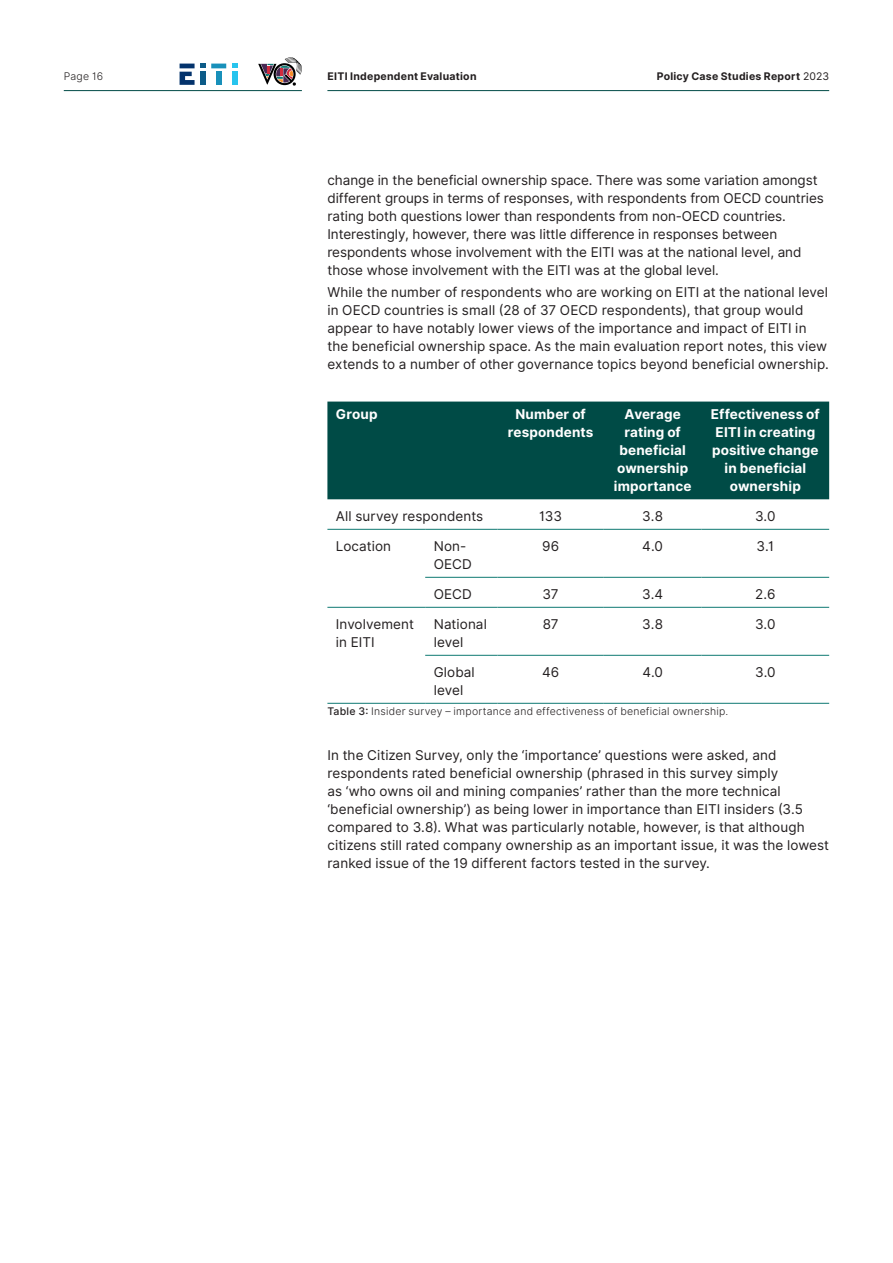
<style>
.page{position:relative;width:893px;height:1263px;background:#fff}
.page>*{position:absolute;margin:0;border:0;box-sizing:border-box;transform-origin:0 0}
.t1{font:13.5px/18px "Inter";color:#231f20}
.t2{font:700 13.5px/18px "Inter";letter-spacing:.01em;color:#fff;text-align:center}
.t3{font:10.5px "Inter Light BETA";letter-spacing:.02em;color:#231f20}
.t4{font:700 10.5px "Inter";letter-spacing:.025em;color:#231f20}
.s1{font-weight:400}
.s2{font-family:"Inter";font-weight:500}
</style>
<div class="page">
<div style="left:327px;top:402px;width:502px;height:97px;background:#004b46"></div>
<hr style="left:327px;top:529px;width:98px;height:1px;background:#0e7972">
<hr style="left:425px;top:529px;width:72px;height:1px;background:#0e7972">
<hr style="left:497px;top:529px;width:107px;height:1px;background:#0e7972">
<hr style="left:604px;top:529px;width:98px;height:1px;background:#0e7972">
<hr style="left:702px;top:529px;width:127px;height:1px;background:#0e7972">
<hr style="left:425px;top:577px;width:72px;height:1px;background:#0e7972">
<hr style="left:497px;top:577px;width:107px;height:1px;background:#0e7972">
<hr style="left:604px;top:577px;width:98px;height:1px;background:#0e7972">
<hr style="left:702px;top:577px;width:127px;height:1px;background:#0e7972">
<hr style="left:327px;top:607px;width:98px;height:1px;background:#0e7972">
<hr style="left:425px;top:607px;width:72px;height:1px;background:#0e7972">
<hr style="left:497px;top:607px;width:107px;height:1px;background:#0e7972">
<hr style="left:604px;top:607px;width:98px;height:1px;background:#0e7972">
<hr style="left:702px;top:607px;width:127px;height:1px;background:#0e7972">
<hr style="left:425px;top:655px;width:72px;height:1px;background:#0e7972">
<hr style="left:497px;top:655px;width:107px;height:1px;background:#0e7972">
<hr style="left:604px;top:655px;width:98px;height:1px;background:#0e7972">
<hr style="left:702px;top:655px;width:127px;height:1px;background:#0e7972">
<hr style="left:327px;top:703px;width:98px;height:1px;background:#0e7972">
<hr style="left:425px;top:703px;width:72px;height:1px;background:#0e7972">
<hr style="left:497px;top:703px;width:107px;height:1px;background:#0e7972">
<hr style="left:604px;top:703px;width:98px;height:1px;background:#0e7972">
<hr style="left:702px;top:703px;width:127px;height:1px;background:#0e7972">
<hr style="left:64px;top:90px;width:238px;height:1px;background:#004b46">
<hr style="left:327px;top:90px;width:502px;height:1px;background:#004b46">
<svg style="left:258px;top:57px;width:44px;height:29px"></svg>
<svg style="left:180px;top:64px;width:46px;height:21px"></svg>
<div style="left:216px;top:72px;width:6px;height:13px;background:#1890ba"></div>
<svg style="left:232px;top:64px;width:5px;height:4px"></svg>
<div style="left:232px;top:72px;width:5px;height:13px;background:#27c4ee"></div>
<p class="t3" style="left:64px;top:69px;width:41px">Page 16</p>
<p class="t4" style="left:327px;top:69px;width:151px">EITI Independent Evaluation</p>
<p class="t4" style="left:657px;top:69px;width:174px">Policy Case Studies Report <span class="s1">2023</span></p>
<p class="t1" style="left:327px;top:171px;width:498px">change in the beneficial ownership space. There was some variation amongst different groups in terms of responses, with respondents from OECD countries rating both questions lower than respondents from non-OECD countries.<br>Interestingly, however, there was little difference in responses between respondents whose involvement with the EITI was at the national level, and those whose involvement with the EITI was at the global level.</p>
<p class="t1" style="left:327px;top:283px;width:503px">While the number of respondents who are working on EITI at the national level in OECD countries is small (28 of 37 OECD respondents), that group would appear to have notably lower views of the importance and impact of EITI in the beneficial ownership space. As the main evaluation report notes, this view extends to a number of other governance topics beyond beneficial ownership.</p>
<p class="t2" style="left:336px;top:405px;width:43px">Group</p>
<p class="t2" style="left:508px;top:405px;width:87px">Number of respondents</p>
<p class="t2" style="left:614px;top:405px;width:79px">Average rating of beneficial ownership importance</p>
<p class="t2" style="left:711px;top:405px;width:110px">Effectiveness of<br>EITI in creating positive change in beneficial ownership</p>
<p class="t1" style="left:336px;top:507px;width:149px">All survey respondents</p>
<p class="t1" style="left:539px;top:507px;width:24px">133</p>
<p class="t1" style="left:642px;top:507px;width:22px">3.8</p>
<p class="t1" style="left:755px;top:507px;width:22px">3.0</p>
<p class="t1" style="left:336px;top:537px;width:57px">Location</p>
<p class="t1" style="left:434px;top:537px;width:40px">Non-<br>OECD</p>
<p class="t1" style="left:542px;top:537px;width:19px">96</p>
<p class="t1" style="left:642px;top:537px;width:22px">4.0</p>
<p class="t1" style="left:756px;top:537px;width:19px">3.1</p>
<p class="t1" style="left:434px;top:585px;width:40px">OECD</p>
<p class="t1" style="left:543px;top:585px;width:18px">37</p>
<p class="t1" style="left:642px;top:585px;width:22px">3.4</p>
<p class="t1" style="left:755px;top:585px;width:22px">2.6</p>
<p class="t1" style="left:336px;top:615px;width:80px">Involvement in EITI</p>
<p class="t1" style="left:434px;top:615px;width:55px">National level</p>
<p class="t1" style="left:543px;top:615px;width:17px">87</p>
<p class="t1" style="left:642px;top:615px;width:22px">3.8</p>
<p class="t1" style="left:755px;top:615px;width:22px">3.0</p>
<p class="t1" style="left:434px;top:663px;width:43px">Global level</p>
<p class="t1" style="left:542px;top:663px;width:19px">46</p>
<p class="t1" style="left:642px;top:663px;width:22px">4.0</p>
<p class="t1" style="left:755px;top:663px;width:22px">3.0</p>
<p class="t3" style="left:327px;top:704px;width:402px"><span class="s2">Table 3:</span> Insider survey – importance and effectiveness of beneficial ownership.</p>
<p class="t1" style="left:327px;top:746px;width:503px">In the Citizen Survey, only the ‘importance’ questions were asked, and respondents rated beneficial ownership (phrased in this survey simply<br>as ‘who owns oil and mining companies’ rather than the more technical ‘beneficial ownership’) as being lower in importance than EITI insiders (3.5 compared to 3.8). What was particularly notable, however, is that although citizens still rated company ownership as an important issue, it was the lowest ranked issue of the 19 different factors tested in the survey.</p>
</div>
